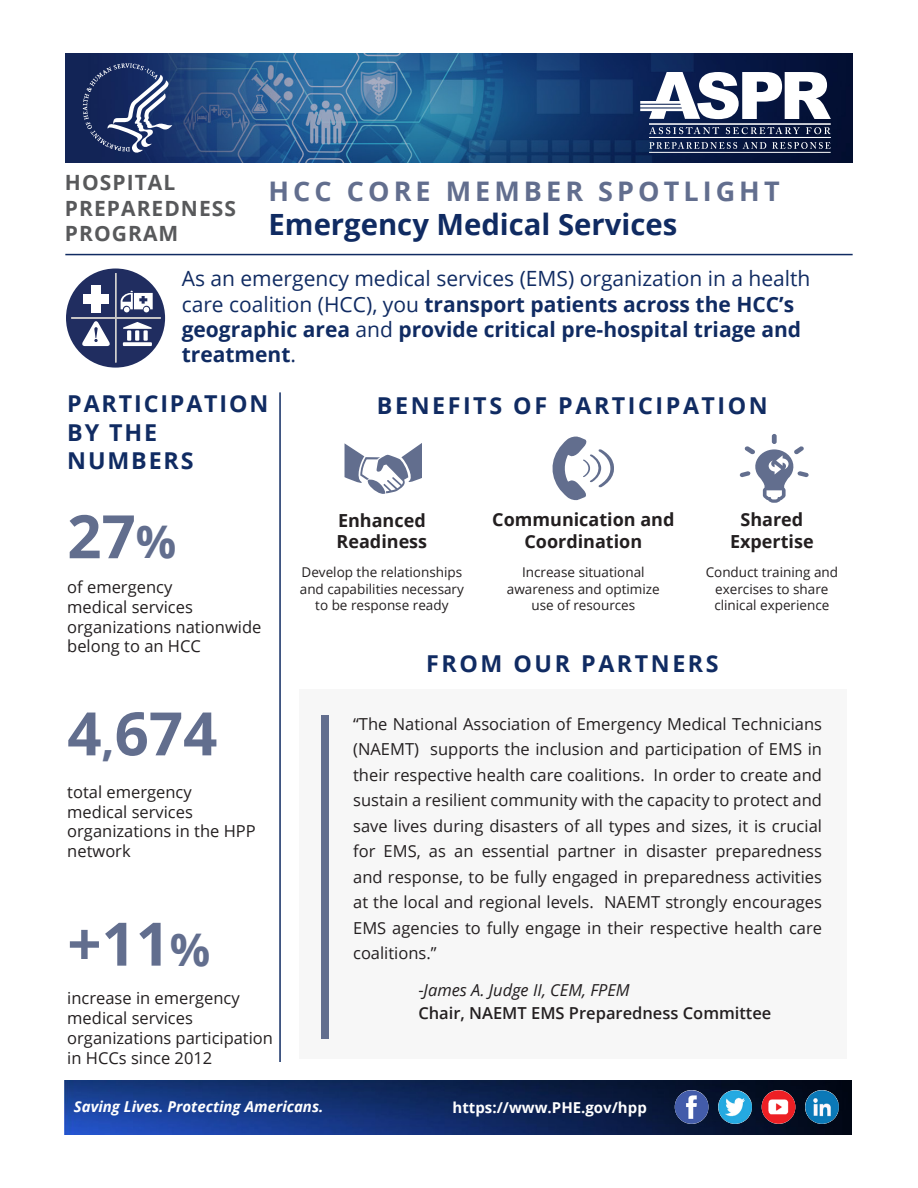
<style>
.page{position:relative;width:918px;height:1188px;background:#fff}
.page>*{position:absolute;margin:0;border:0;box-sizing:border-box;transform-origin:0 0}
.t1{font:700 60px "Open Sans";color:#626e8e}
.t2{font:700 29.25px "Open Sans";color:#102b62}
.t3{font:700 27px "Open Sans";letter-spacing:.15em;color:#626e8e}
.t4{font:700 23.25px "Open Sans";letter-spacing:.11em;color:#102b62}
.t5{font:700 23.25px/28.5px "Open Sans";letter-spacing:.08em;color:#102b62}
.t6{font:700 21px/25.2px "Open Sans";color:#102b62}
.t7{font:700 21px/25.2px "Open Sans";letter-spacing:.05em;color:#58595b}
.t8{font:700 18px/21.6px "Open Sans";color:#231f20;text-align:center}
.t9{font:16.5px/25.5px "Open Sans";color:#231f20}
.t10{font:600 16.5px/23.1px "Open Sans";color:#231f20}
.t11{font:italic 700 15px "Open Sans";color:#fff}
.t12{font:700 15px "Open Sans";color:#fff}
.t13{font:13.5px/16.2px "Open Sans";color:#231f20;text-align:center}
.s1{font-weight:400}
.s2{font-size:45px}
.s3{font-weight:400;font-style:italic}
</style>
<div class="page">
<img style="left:65px;top:53px;width:788px;height:110px">
<svg style="left:649px;top:127px;width:70px;height:7px"></svg>
<svg style="left:726px;top:127px;width:74px;height:7px"></svg>
<svg style="left:806px;top:127px;width:25px;height:7px"></svg>
<svg style="left:649px;top:142px;width:88px;height:7px"></svg>
<svg style="left:743px;top:142px;width:23px;height:7px"></svg>
<svg style="left:772px;top:142px;width:59px;height:7px"></svg>
<hr style="left:649px;top:137px;width:182px;height:1px;background:#fff">
<hr style="left:649px;top:124px;width:182px;height:1px;background:#fff">
<svg style="left:640px;top:72px;width:191px;height:47px"></svg>
<svg style="left:83px;top:63px;width:89px;height:90px;background:#3a4c79"></svg>
<img style="left:64px;top:1080px;width:788px;height:54px">
<hr style="left:65px;top:254px;width:788px;height:1px;background:#102b62">
<hr style="left:279px;top:392px;width:2px;height:670px;background:#102b62">
<div style="left:299px;top:689px;width:547px;height:369px;background:#f7f7f7"></div>
<div style="left:66px;top:269px;width:99px;height:99px;background:#202d60;border-radius:50%"></div>
<div style="left:84px;top:294px;width:25px;height:10px;background:#fff"></div>
<div style="left:92px;top:286px;width:9px;height:27px;background:#fff"></div>
<svg style="left:121px;top:291px;width:32px;height:21px"></svg>
<svg style="left:82px;top:321px;width:28px;height:25px"></svg>
<svg style="left:123px;top:322px;width:29px;height:24px"></svg>
<hr style="left:115px;top:273px;width:2px;height:90px;background:#fff">
<hr style="left:71px;top:317px;width:90px;height:2px;background:#fff">
<div style="left:321px;top:716px;width:8px;height:324px;background:#626e8e"></div>
<svg style="left:345px;top:443px;width:76px;height:50px"></svg>
<svg style="left:552px;top:436px;width:62px;height:64px"></svg>
<div style="left:772px;top:434px;width:5px;height:10px;background:#626e8e;border-radius:2px"></div>
<svg style="left:740px;top:446px;width:68px;height:56px"></svg>
<img style="left:675px;top:1090px;width:34px;height:34px;border-radius:17px">
<img style="left:718px;top:1090px;width:34px;height:34px;border-radius:17px">
<img style="left:762px;top:1090px;width:33px;height:34px;border-radius:17px">
<img style="left:805px;top:1090px;width:34px;height:34px;border-radius:17px">
<p class="t7" style="left:65px;top:170px;width:173px">HOSPITAL<br>PREPAREDNESS<br>PROGRAM</p>
<h3 class="t3" style="left:269px;top:172px;width:513px">HCC CORE MEMBER SPOTLIGHT</h3>
<h2 class="t2" style="left:269px;top:204px;width:410px">Emergency Medical Services</h2>
<p class="t6" style="left:182px;top:266px;width:630px"><span class="s1">As an emergency medical services (EMS) organization in a health care coalition (HCC), you</span> transport patients across the HCC’s geographic area <span class="s1">and</span> provide critical pre-hospital triage and treatment<span class="s1">.</span></p>
<h3 class="t4" style="left:377px;top:389px;width:392px">BENEFITS OF PARTICIPATION</h3>
<h3 class="t5" style="left:67px;top:389px;width:203px">PARTICIPATION<br>BY THE<br>NUMBERS</h3>
<h1 class="t1" style="left:67px;top:494px;width:110px">27<span class="s2">%</span></h1>
<p class="t9" style="left:67px;top:577px;width:196px;line-height:19.8px">of emergency<br>medical services organizations nationwide belong to an HCC</p>
<p class="t8" style="left:337px;top:509px;width:92px;text-align:left">Enhanced<br>Readiness</p>
<p class="t13" style="left:300px;top:564px;width:166px">Develop the relationships and capabilities necessary to be response ready</p>
<p class="t8" style="left:492px;top:508px;width:184px">Communication and<br>Coordination</p>
<p class="t13" style="left:507px;top:564px;width:154px">Increase situational awareness and optimize use of resources</p>
<p class="t8" style="left:730px;top:508px;width:85px">Shared<br>Expertise</p>
<p class="t13" style="left:706px;top:564px;width:134px">Conduct training and exercises to share clinical experience</p>
<h3 class="t4" style="left:426px;top:648px;width:294px">FROM OUR PARTNERS</h3>
<h1 class="t1" style="left:67px;top:691px;width:152px">4<span class="s2">,</span>674</h1>
<p class="t9" style="left:67px;top:781px;width:190px;line-height:19.8px">total emergency medical services organizations in the HPP network</p>
<p class="t9" style="left:353px;top:710px;width:470px;text-align:justify">“The National Association of Emergency Medical Technicians (NAEMT) supports the inclusion and participation of EMS in their respective health care coalitions. In order to create and sustain a resilient community with the capacity to protect and save lives during disasters of all types and sizes, it is crucial for EMS, as an essential partner in disaster preparedness and response, to be fully engaged in preparedness activities at the local and regional levels. NAEMT strongly encourages EMS agencies to fully engage in their respective health care coalitions.”</p>
<p class="t10" style="left:418px;top:978px;width:355px"><span class="s1">-</span><span class="s3">James A. Judge II, CEM, FPEM<br></span>Chair, NAEMT EMS Preparedness Committee</p>
<h1 class="t1" style="left:67px;top:902px;width:145px">+11<span class="s2">%</span></h1>
<p class="t9" style="left:67px;top:988px;width:207px;line-height:19.8px">increase in emergency medical services organizations participation in HCCs since 2012</p>
<p class="t11" style="left:74px;top:1096px;width:251px">Saving Lives. Protecting Americans.</p>
<p class="t12" style="left:453px;top:1097px;width:196px">https://www.PHE.gov/hpp</p>
</div>
